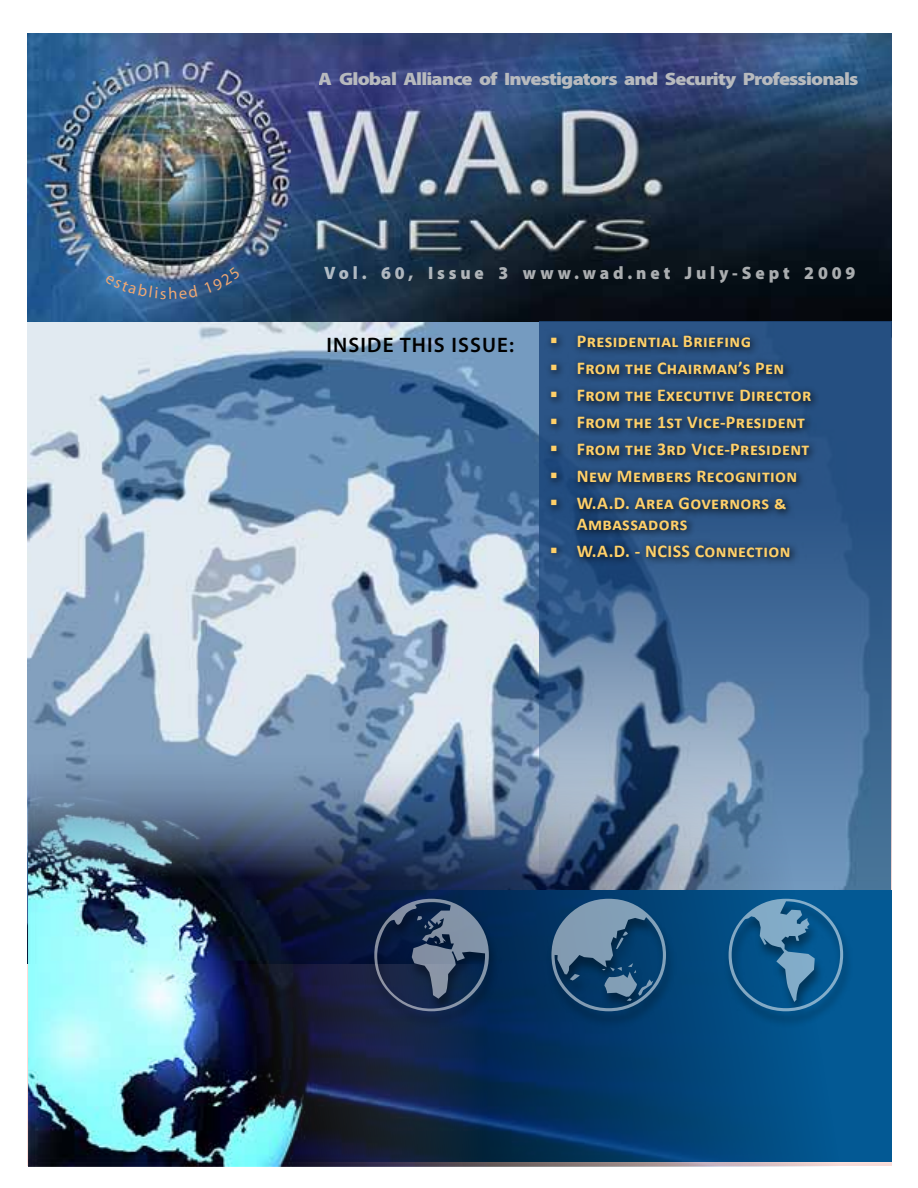
<style>
.page{position:relative;width:918px;height:1188px;background:#fff}
.page>*{position:absolute;margin:0;border:0;box-sizing:border-box;transform-origin:0 0}
.t1{font:600 21px "Myriad Pro";letter-spacing:.055em;color:#000}
.t2{font:700 18px/27px "Calibri";letter-spacing:.02em;color:#ffd069}
.t3{font:900 18px "Myriad Pro";letter-spacing:-.04em;color:#bcbec0;scale:1.14 1}
.t4{font:900 18px "Myriad Pro";letter-spacing:.225em;color:#fff;scale:.96 1}
</style>
<div class="page">
<img style="left:27px;top:34px;width:865px;height:1132px">
<img style="left:27px;top:323px;width:512px;height:641px">
<svg style="left:539px;top:321px;width:352px;height:570px;background:#426893"></svg>
<svg style="left:544px;top:329px;width:275px;height:237px;background:#244873"></svg>
<img style="left:28px;top:742px;width:851px;height:424px">
<div style="left:368px;top:899px;width:485px;height:129px;background:#000;opacity:.75"></div>
<svg style="left:551px;top:338px;width:6px;height:5px"></svg>
<svg style="left:551px;top:365px;width:6px;height:5px"></svg>
<svg style="left:551px;top:392px;width:6px;height:5px"></svg>
<svg style="left:551px;top:419px;width:6px;height:5px"></svg>
<svg style="left:551px;top:446px;width:6px;height:5px"></svg>
<svg style="left:551px;top:473px;width:6px;height:5px"></svg>
<svg style="left:551px;top:500px;width:6px;height:5px"></svg>
<svg style="left:551px;top:547px;width:6px;height:6px"></svg>
<svg style="left:105px;top:274px;width:93px;height:25px;background:#3e6da0"></svg>
<svg style="left:204px;top:267px;width:37px;height:26px"></svg>
<svg style="left:374px;top:897px;width:469px;height:114px;background:#033561"></svg>
<p class="t3" style="left:319px;top:67px;width:475px">A Global Alliance of Investigators and Security Professionals</p>
<p class="t4" style="left:324px;top:261px;width:555px">Vol. 60, Issue 3 www.wad.net July-Sept 2009</p>
<p class="t1" style="left:327px;top:332px;width:189px">INSIDE THIS ISSUE:</p>
<p class="t2" style="left:577px;top:327px;width:236px">Presidential Briefing<br>From the Chairman’s Pen<br>From the Executive Director<br>From the 1st Vice-President<br>From the 3rd Vice-President<br>New Members Recognition<br>W.A.D. Area Governors &amp;</p>
<p class="t2" style="left:577px;top:509px;width:215px">Ambassadors<br>W.A.D. - NCISS Connection</p>
</div>
